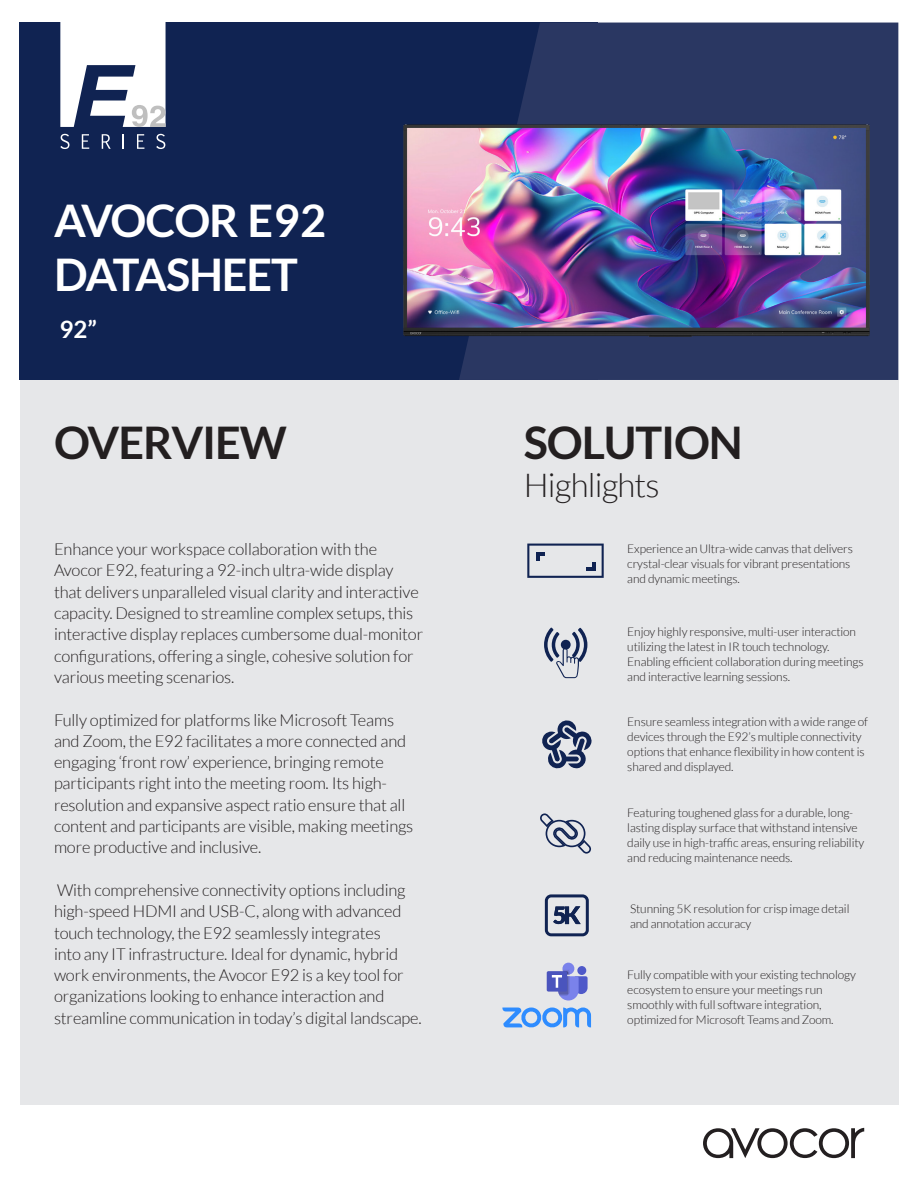
<style>
.page{position:relative;width:918px;height:1188px;background:#fff}
.page>*{position:absolute;margin:0;border:0;box-sizing:border-box;transform-origin:0 0}
.t1{font:700 45px/54px "Lato";letter-spacing:-.025em;color:#fff}
.t2{font:700 45px "Lato";letter-spacing:-.025em;color:#231f20}
.t3{font:300 33px "Lato";letter-spacing:-.025em;color:#231f20}
.t4{font:700 24px "Lato";color:#fff}
.t5{font:300 16.5px/21.3px "Lato";letter-spacing:-.01em;color:#231f20}
.t6{font:300 12px/15px "Lato";letter-spacing:-.01em;color:#231f20}
</style>
<div class="page">
<div style="left:20px;top:380px;width:879px;height:724px;background:#e6e7e9"></div>
<div style="left:20px;top:23px;width:578px;height:357px;background:#102352"></div>
<div style="left:537px;top:23px;width:361px;height:11px;background:#2a3762"></div>
<img style="left:403px;top:34px;width:495px;height:346px">
<svg style="left:703px;top:1128px;width:161px;height:30px"></svg>
<svg style="left:527px;top:544px;width:77px;height:34px"></svg>
<svg style="left:542px;top:720px;width:50px;height:49px"></svg>
<svg style="left:544px;top:628px;width:43px;height:50px"></svg>
<svg style="left:540px;top:813px;width:51px;height:41px"></svg>
<div style="left:562px;top:963px;width:12px;height:12px;background:#7a82eb;border-radius:50%"></div>
<div style="left:577px;top:966px;width:9px;height:9px;background:#4f59c9;border-radius:50%"></div>
<div style="left:547px;top:971px;width:20px;height:21px;background:#4a54bd;border-radius:2px"></div>
<svg style="left:552px;top:970px;width:36px;height:31px"></svg>
<svg style="left:502px;top:1008px;width:89px;height:20px"></svg>
<svg style="left:553px;top:906px;width:28px;height:18px"></svg>
<div style="left:545px;top:894px;width:44px;height:42px;border:3px solid #102352;border-radius:5px"></div>
<svg style="left:60px;top:134px;width:9px;height:15px"></svg>
<svg style="left:82px;top:134px;width:7px;height:15px"></svg>
<svg style="left:102px;top:134px;width:9px;height:15px"></svg>
<svg style="left:123px;top:134px;width:1px;height:15px"></svg>
<svg style="left:137px;top:134px;width:7px;height:15px"></svg>
<svg style="left:156px;top:134px;width:9px;height:15px"></svg>
<svg style="left:60px;top:22px;width:106px;height:105px"></svg>
<p class="t1" style="left:54px;top:193px;width:274px">AVOCOR E92<br>DATASHEET</p>
<p class="t4" style="left:60px;top:316px;width:39px">92”</p>
<p class="t2" style="left:54px;top:417px;width:234px">OVERVIEW</p>
<p class="t5" style="left:54px;top:539px;width:371px">Enhance your workspace collaboration with the Avocor E92, featuring a 92-inch ultra-wide display that delivers unparalleled visual clarity and interactive capacity. Designed to streamline complex setups, this interactive display replaces cumbersome dual-monitor configurations, offering a single, cohesive solution for various meeting scenarios.</p>
<p class="t5" style="left:54px;top:709px;width:361px">Fully optimized for platforms like Microsoft Teams and Zoom, the E92 facilitates a more connected and engaging ‘front row’ experience, bringing remote participants right into the meeting room. Its high&shy;resolution and expansive aspect ratio ensure that all content and participants are visible, making meetings more productive and inclusive.</p>
<p class="t5" style="left:54px;top:879px;width:369px">With comprehensive connectivity options including high-speed HDMI and USB-C, along with advanced touch technology, the E92 seamlessly integrates<br>into any IT infrastructure. Ideal for dynamic, hybrid work environments, the Avocor E92 is a key tool for organizations looking to enhance interaction and streamline communication in today’s digital landscape.</p>
<p class="t2" style="left:524px;top:417px;width:221px">SOLUTION</p>
<p class="t3" style="left:524px;top:467px;width:137px">Highlights</p>
<p class="t6" style="left:627px;top:541px;width:227px">Experience an Ultra-wide canvas that delivers crystal-clear visuals for vibrant presentations and dynamic meetings.</p>
<p class="t6" style="left:627px;top:624px;width:238px">Enjoy highly responsive, multi-user interaction utilizing the latest in IR touch technology.<br>Enabling efficient collaboration during meetings and interactive learning sessions.</p>
<p class="t6" style="left:627px;top:714px;width:242px">Ensure seamless integration with a wide range of devices through the E92’s multiple connectivity options that enhance flexibility in how content is shared and displayed.</p>
<p class="t6" style="left:627px;top:805px;width:239px">Featuring toughened glass for a durable, long&shy;lasting display surface that withstand intensive daily use in high-traffic areas, ensuring reliability and reducing maintenance needs.</p>
<p class="t6" style="left:630px;top:901px;width:221px">Stunning 5K resolution for crisp image detail and annotation accuracy</p>
<p class="t6" style="left:627px;top:968px;width:230px">Fully compatible with your existing technology ecosystem to ensure your meetings run smoothly with full software integration, optimized for Microsoft Teams and Zoom.</p>
</div>
